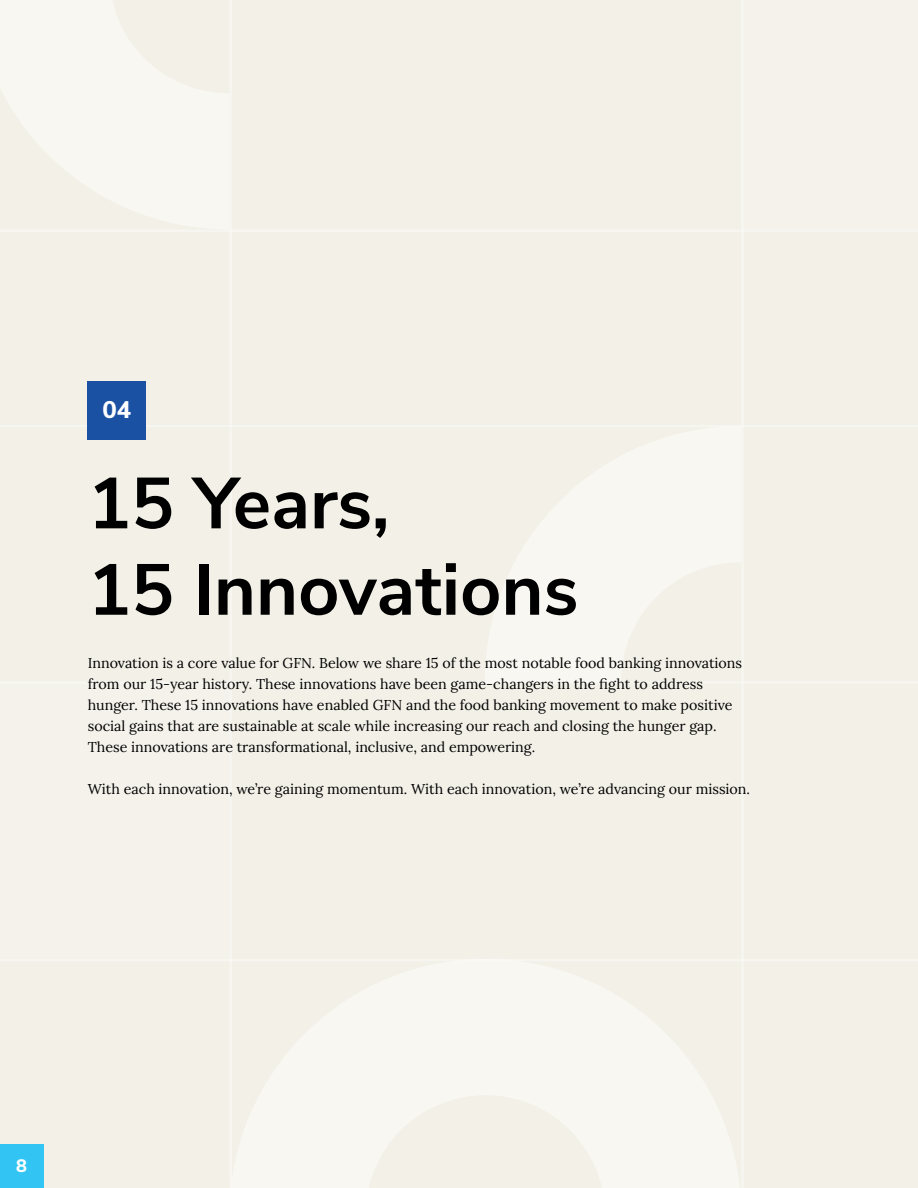
<style>
.page{position:relative;width:918px;height:1188px;background:#f2f0e7}
.page>*{position:absolute;margin:0;border:0;box-sizing:border-box;transform-origin:0 0}
.t1{font:700 72px/86.4px "Nunito Sans";color:#000}
.t2{font:800 24px "Nunito Sans";color:#fff}
.t3{font:800 18px "Nunito Sans";color:#fff}
.t4{font:14.25px/21px "Lora";color:#000}
</style>
<div class="page">
<svg style="left:232px;top:961px;width:507px;height:227px;fill:#f9f7f2"></svg>
<svg style="left:0;top:0;width:229px;height:229px;fill:#f9f7f2"></svg>
<svg style="left:485px;top:427px;width:256px;height:254px;fill:#f9f7f2"></svg>
<hr style="left:230px;top:0;width:2px;height:1188px;background:#f7f5f0">
<hr style="left:741px;top:0;width:3px;height:1188px;background:#f5f4ed">
<hr style="left:0;top:959px;width:918px;height:2px;background:#f7f5f0">
<hr style="left:0;top:230px;width:918px;height:2px;background:#f7f5f0">
<hr style="left:0;top:425px;width:918px;height:2px;background:#f7f5f0">
<hr style="left:0;top:681px;width:918px;height:3px;background:#f5f4ed">
<div style="left:0;top:683px;width:230px;height:276px;background:#f4f2eb"></div>
<div style="left:741px;top:0;width:177px;height:230px;background:#f4f2eb"></div>
<div style="left:0;top:1145px;width:43px;height:43px;background:#32c5f4"></div>
<div style="left:88px;top:382px;width:58px;height:58px;background:#1b51a3"></div>
<h2 class="t2" style="left:102px;top:392px;width:30px">04</h2>
<h1 class="t1" style="left:88px;top:456px;width:492px">15 Years,<br>15 Innovations</h1>
<p class="t4" style="left:88px;top:651px;width:656px">Innovation is a core value for GFN. Below we share 15 of the most notable food banking innovations from our 15-year history. These innovations have been game-changers in the fight to address hunger. These 15 innovations have enabled GFN and the food banking movement to make positive social gains that are sustainable at scale while increasing our reach and closing the hunger gap.<br>These innovations are transformational, inclusive, and empowering.</p>
<p class="t4" style="left:88px;top:777px;width:664px">With each innovation, we’re gaining momentum. With each innovation, we’re advancing our mission.</p>
<p class="t3" style="left:16px;top:1153px;width:12px">8</p>
</div>
